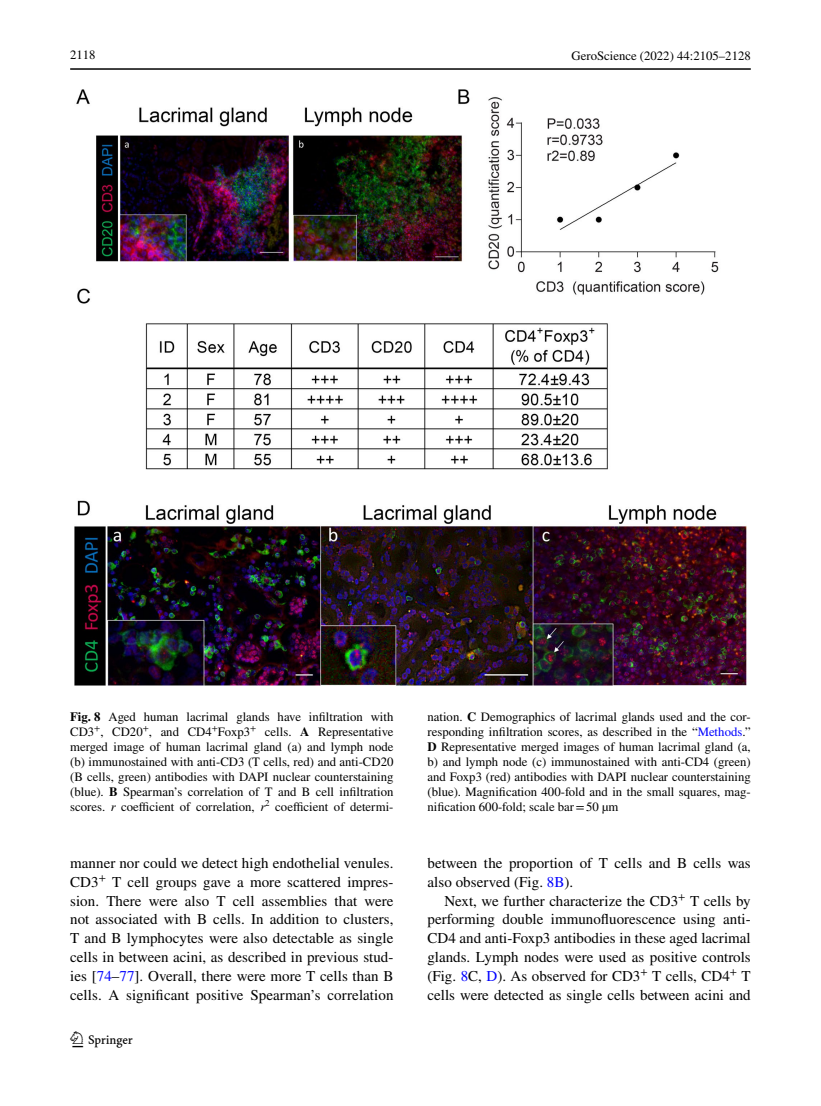
<style>
.page{position:relative;width:821px;height:1106px;background:#fff}
.page>*{position:absolute;margin:0;border:0;box-sizing:border-box;transform-origin:0 0}
.t1{font:22.5px "Springnew Regular 2";color:#000}
.t2{font:15px/18.8px "STIX";letter-spacing:.005em;color:#000;text-align:justify}
.t3{font:12.75px/15px "STIX";color:#000;text-align:justify}
.s1{font-weight:700}
.s2{font-style:italic}
.s3{color:#00f}
</style>
<div class="page">
<hr style="left:70px;top:68px;width:680px;height:2px;background:#000">
<img style="left:74px;top:89px;width:672px;height:597px">
<p class="t3" style="left:70px;top:48px;width:27px">2118</p>
<p class="t3" style="left:571px;top:49px;width:181px">GeroScience (2022) 44:2105–2128</p>
<p class="t3" style="left:70px;top:710px;width:325px"><span class="s1">Fig. 8</span> Aged human lacrimal glands have infiltration with CD3<sup>+</sup>, CD20<sup>+</sup>, and CD4<sup>+</sup>Foxp3<sup>+</sup> cells. <span class="s1">A</span> Representative merged image of human lacrimal gland (a) and lymph node (b) immunostained with anti-CD3 (T cells, red) and anti-CD20 (B cells, green) antibodies with DAPI nuclear counterstaining (blue). <span class="s1">B</span> Spearman’s correlation of T and B cell infiltration scores. <span class="s2">r</span> coefficient of correlation, <span class="s2">r</span><sup>2</sup> coefficient of determi-</p>
<p class="t3" style="left:427px;top:710px;width:325px">nation. <span class="s1">C</span> Demographics of lacrimal glands used and the cor&shy;responding infiltration scores, as described in the “<span class="s3">Methods</span>.” <span class="s1">D</span> Representative merged images of human lacrimal gland (a, b) and lymph node (c) immunostained with anti-CD4 (green) and Foxp3 (red) antibodies with DAPI nuclear counterstaining (blue). Magnification 400-fold and in the small squares, mag&shy;nification 600-fold; scale bar=50 µm</p>
<p class="t2" style="left:70px;top:854px;width:325px">manner nor could we detect high endothelial venules.<br>CD3<sup>+</sup> T cell groups gave a more scattered impres&shy;sion. There were also T cell assemblies that were not associated with B cells. In addition to clusters, T and B lymphocytes were also detectable as single cells in between acini, as described in previous stud&shy;ies [<span class="s3">74</span>–<span class="s3">77</span>]. Overall, there were more T cells than B cells. A significant positive Spearman’s correlation</p>
<p class="t2" style="left:427px;top:854px;width:325px">between the proportion of T cells and B cells was also observed (Fig. <span class="s3">8B</span>).</p>
<p class="t2" style="left:427px;top:892px;width:325px;text-indent:17px">Next, we further characterize the CD3<sup>+</sup> T cells by performing double immunofluorescence using anti-CD4 and anti-Foxp3 antibodies in these aged lacrimal glands. Lymph nodes were used as positive controls (Fig. <span class="s3">8</span>C, <span class="s3">D</span>). As observed for CD3<sup>+</sup> T cells, CD4<sup>+</sup> T cells were detected as single cells between acini and</p>
<h1 class="t1" style="left:72px;top:1031px;width:62px">1 3</h1>
</div>
